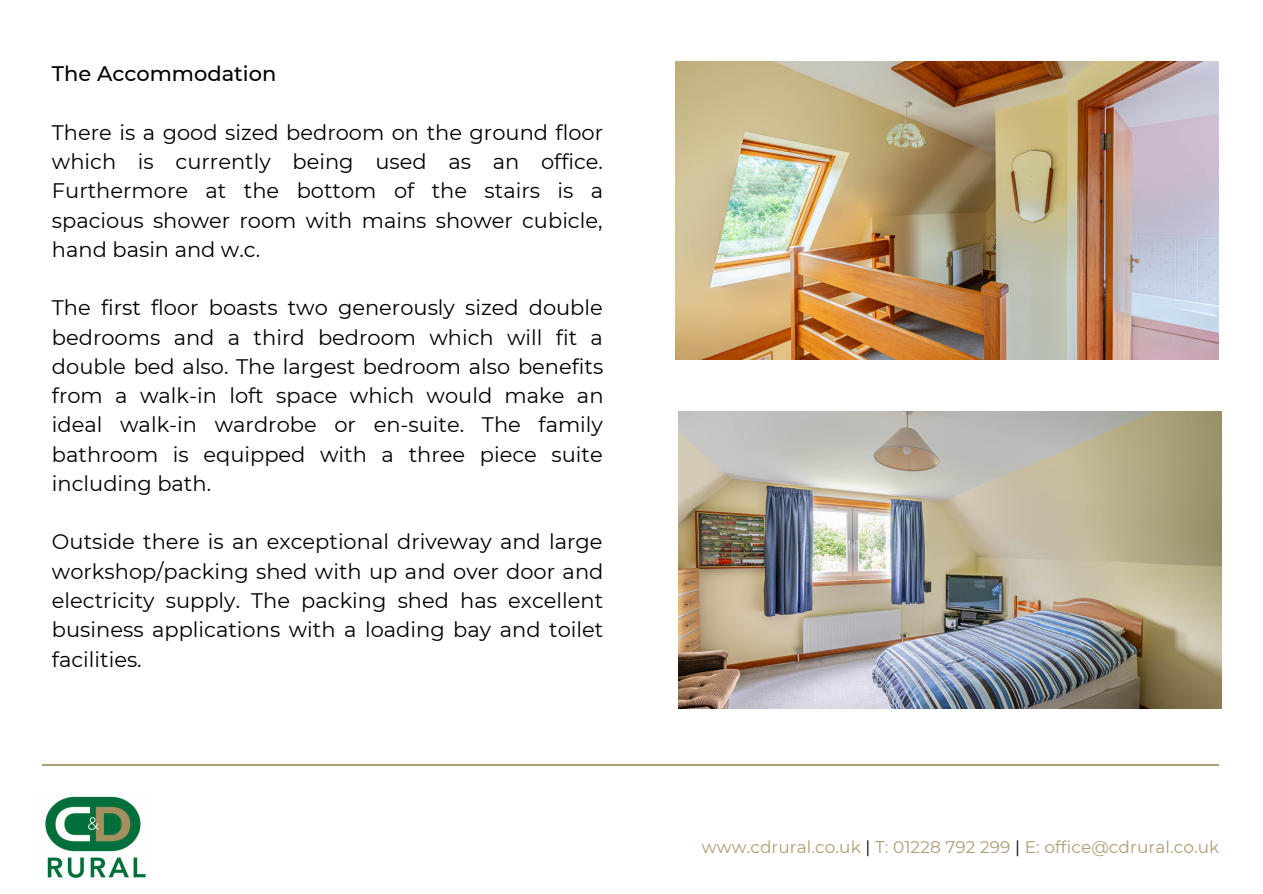
<style>
.page{position:relative;width:1263px;height:894px;background:#fff}
.page>*{position:absolute;margin:0;border:0;box-sizing:border-box;transform-origin:0 0}
.t1{font:21px/29.2px "Montserrat";color:#000;text-align:justify}
.t2{font:500 21px "Montserrat";color:#000}
.t3{font:16.8px "Montserrat";letter-spacing:.005em;color:#ae9d76}
.s1{color:#000}
</style>
<div class="page">
<hr style="left:42px;top:764px;width:1176px;height:1px;background:#ae9d76">
<img style="left:675px;top:62px;width:544px;height:297px">
<img style="left:679px;top:411px;width:543px;height:297px">
<img style="left:45px;top:796px;width:101px;height:82px">
<p class="t2" style="left:52px;top:61px;width:226px">The Accommodation</p>
<p class="t1" style="left:52px;top:117px;width:553px">There is a good sized bedroom on the ground floor which is currently being used as an office.<br>Furthermore at the bottom of the stairs is a spacious shower room with mains shower cubicle, hand basin and w.c.</p>
<p class="t1" style="left:52px;top:293px;width:553px">The first floor boasts two generously sized double bedrooms and a third bedroom which will fit a double bed also. The largest bedroom also benefits from a walk-in loft space which would make an ideal walk-in wardrobe or en-suite. The family bathroom is equipped with a three piece suite including bath.</p>
<p class="t1" style="left:52px;top:527px;width:553px">Outside there is an exceptional driveway and large workshop/packing shed with up and over door and electricity supply. The packing shed has excellent business applications with a loading bay and toilet facilities.</p>
<p class="t3" style="left:702px;top:836px;width:519px">www.cdrural.co.uk <span class="s1">|</span> T: 01228 792 299 <span class="s1">|</span> E: office@cdrural.co.uk</p>
</div>
